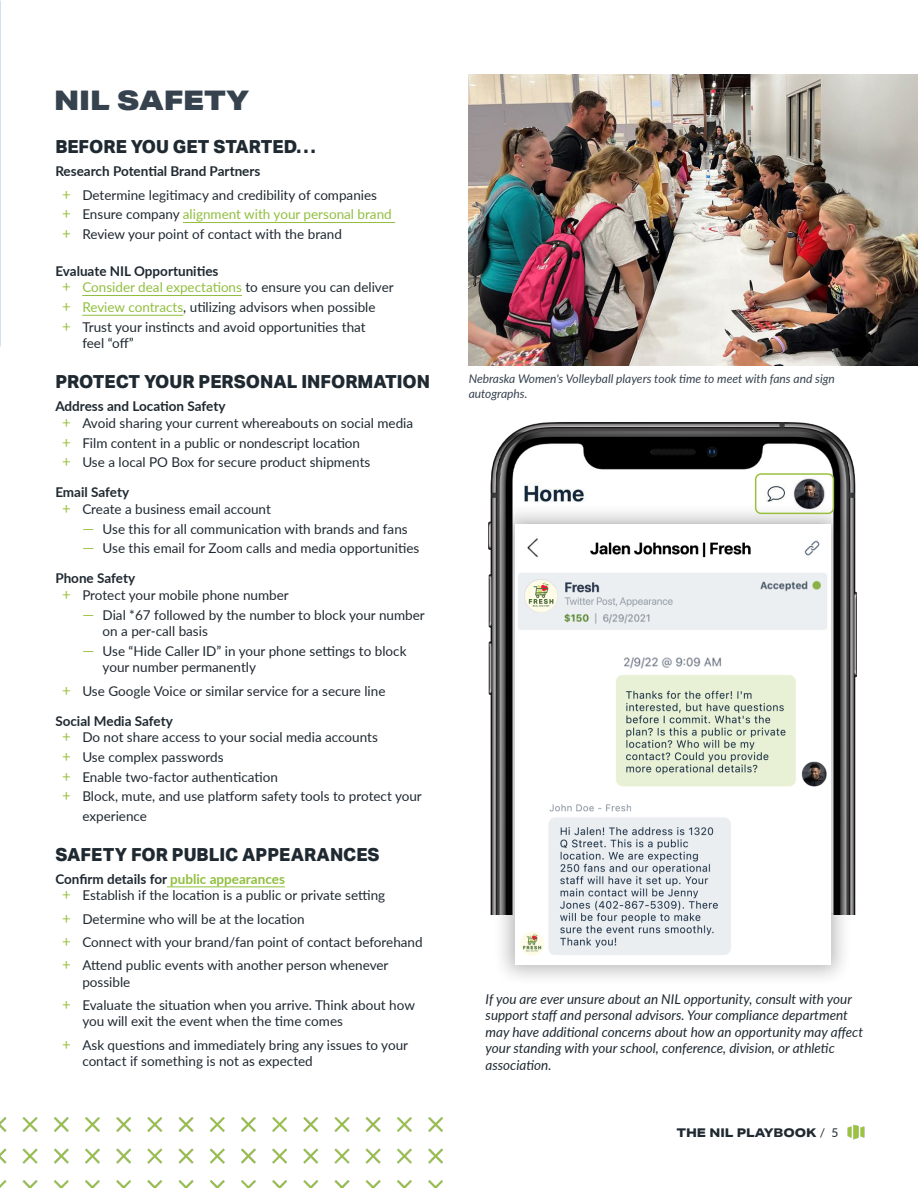
<style>
.page{position:relative;width:918px;height:1188px;background:#fff}
.page>*{position:absolute;margin:0;border:0;box-sizing:border-box;transform-origin:0 0}
.t1{font:900 27px "Aktiv Grotesk Ex";color:#36424e}
.t2{font:800 18px "Aktiv Grotesk";color:#1f2931}
.t3{font:13.5px/16.5px "Lato";color:#1f2931}
.t4{font:italic 13.5px/16.5px "Lato";color:#1f2931}
.t5{font:700 13.5px "Lato";color:#1f2931}
.t6{font:13.5px "Lato";color:#91bf3f}
.t7{font:italic 12px/14.4px "Lato";color:#36424e}
.t8{font:800 12px "Aktiv Grotesk Ex";color:#1f2931}
.s1{font-size:15px;color:#99c13d}
.s2{color:#1f2931}
.s3{color:#91bf3f}
.s4{font-family:"Lato";font-weight:400}
</style>
<div class="page">
<img style="left:0;top:1117px;width:442px;height:71px">
<img style="left:847px;top:1124px;width:18px;height:16px">
<img style="left:0;top:0;width:1px;height:346px">
<hr style="left:183px;top:222px;width:212px;height:1px;background:#91bf3f">
<hr style="left:82px;top:295px;width:160px;height:1px;background:#91bf3f">
<hr style="left:82px;top:315px;width:101px;height:1px;background:#91bf3f">
<hr style="left:167px;top:887px;width:118px;height:1px;background:#91bf3f">
<img style="left:489px;top:422px;width:368px;height:492px">
<div style="left:493px;top:503px;width:360px;height:483px;background:#231f20;opacity:.3"></div>
<img style="left:515px;top:525px;width:315px;height:439px">
<img style="left:469px;top:75px;width:449px;height:290px">
<div style="left:755px;top:473px;width:79px;height:41px;border:2px solid #99c13d;border-radius:5px"></div>
<p class="t1" style="left:54px;top:83px;width:197px">NIL SAFETY</p>
<p class="t2" style="left:55px;top:136px;width:262px">BEFORE YOU GET STARTED…</p>
<p class="t5" style="left:55px;top:162px;width:207px">Research Potential Brand Partners</p>
<p class="t3" style="left:62px;top:186px;width:317px"><span class="s1">+</span> Determine legitimacy and credibility of companies</p>
<p class="t6" style="left:62px;top:205px;width:331px"><span class="s1">+</span> <span class="s2">Ensure company</span> alignment with your personal brand</p>
<p class="t3" style="left:62px;top:225px;width:281px"><span class="s1">+</span> Review your point of contact with the brand</p>
<p class="t5" style="left:55px;top:261px;width:165px">Evaluate NIL Opportunities</p>
<p class="t6" style="left:62px;top:278px;width:333px"><span class="s1">+</span> Consider deal expectations <span class="s2">to ensure you can deliver</span></p>
<p class="t3" style="left:62px;top:298px;width:315px"><span class="s1">+</span> <span class="s3">Review contracts</span>, utilizing advisors when possible</p>
<p class="t3" style="left:82px;top:318px;width:285px;text-indent:-20px"><span class="s1">+</span> Trust your instincts and avoid opportunities that feel “off”</p>
<p class="t2" style="left:55px;top:371px;width:376px">PROTECT YOUR PERSONAL INFORMATION</p>
<p class="t5" style="left:55px;top:397px;width:172px">Address and Location Safety</p>
<p class="t3" style="left:62px;top:414px;width:353px"><span class="s1">+</span> Avoid sharing your current whereabouts on social media</p>
<p class="t3" style="left:62px;top:434px;width:300px"><span class="s1">+</span> Film content in a public or nondescript location</p>
<p class="t3" style="left:62px;top:454px;width:310px"><span class="s1">+</span> Use a local PO Box for secure product shipments</p>
<p class="t5" style="left:55px;top:482px;width:75px">Email Safety</p>
<p class="t3" style="left:62px;top:500px;width:210px"><span class="s1">+</span> Create a business email account</p>
<p class="t3" style="left:82px;top:520px;width:327px"><span class="s1">—</span> Use this for all communication with brands and fans</p>
<p class="t3" style="left:82px;top:540px;width:338px"><span class="s1">—</span> Use this email for Zoom calls and media opportunities</p>
<p class="t5" style="left:55px;top:568px;width:81px">Phone Safety</p>
<p class="t3" style="left:62px;top:586px;width:228px"><span class="s1">+</span> Protect your mobile phone number</p>
<p class="t3" style="left:103px;top:606px;width:324px;text-indent:-20px"><span class="s1">—</span> Dial *67 followed by the number to block your number on a per-call basis</p>
<p class="t3" style="left:103px;top:642px;width:305px;text-indent:-20px"><span class="s1">—</span> Use “Hide Caller ID” in your phone settings to block your number permanently</p>
<p class="t3" style="left:62px;top:682px;width:325px"><span class="s1">+</span> Use Google Voice or similar service for a secure line</p>
<p class="t5" style="left:55px;top:711px;width:119px">Social Media Safety</p>
<p class="t3" style="left:62px;top:728px;width:317px"><span class="s1">+</span> Do not share access to your social media accounts</p>
<p class="t3" style="left:62px;top:748px;width:163px"><span class="s1">+</span> Use complex passwords</p>
<p class="t3" style="left:62px;top:768px;width:217px"><span class="s1">+</span> Enable two-factor authentication</p>
<p class="t3" style="left:82px;top:786px;width:341px;line-height:19.5px;text-indent:-20px"><span class="s1">+</span> Block, mute, and use platform safety tools to protect your experience</p>
<p class="t2" style="left:55px;top:844px;width:326px">SAFETY FOR PUBLIC APPEARANCES</p>
<p class="t5" style="left:55px;top:869px;width:231px">Confirm details for <span class="s3">public appearances</span></p>
<p class="t3" style="left:62px;top:887px;width:325px"><span class="s1">+</span> Establish if the location is a public or private setting</p>
<p class="t3" style="left:62px;top:910px;width:244px"><span class="s1">+</span> Determine who will be at the location</p>
<p class="t3" style="left:62px;top:933px;width:362px"><span class="s1">+</span> Connect with your brand/fan point of contact beforehand</p>
<p class="t3" style="left:82px;top:956px;width:308px;text-indent:-20px"><span class="s1">+</span> Attend public events with another person whenever possible</p>
<p class="t3" style="left:82px;top:996px;width:334px;text-indent:-20px"><span class="s1">+</span> Evaluate the situation when you arrive. Think about how you will exit the event when the time comes</p>
<p class="t3" style="left:82px;top:1036px;width:327px;text-indent:-20px"><span class="s1">+</span> Ask questions and immediately bring any issues to your contact if something is not as expected</p>
<p class="t7" style="left:469px;top:371px;width:368px">Nebraska Women's Volleyball players took time to meet with fans and sign autographs.</p>
<p class="t4" style="left:486px;top:990px;width:379px">If you are ever unsure about an NIL opportunity, consult with your support staff and personal advisors. Your compliance department may have additional concerns about how an opportunity may affect your standing with your school, conference, division, or athletic association.</p>
<p class="t8" style="left:677px;top:1125px;width:163px">THE NIL PLAYBOOK <span class="s4">/ 5</span></p>
</div>
